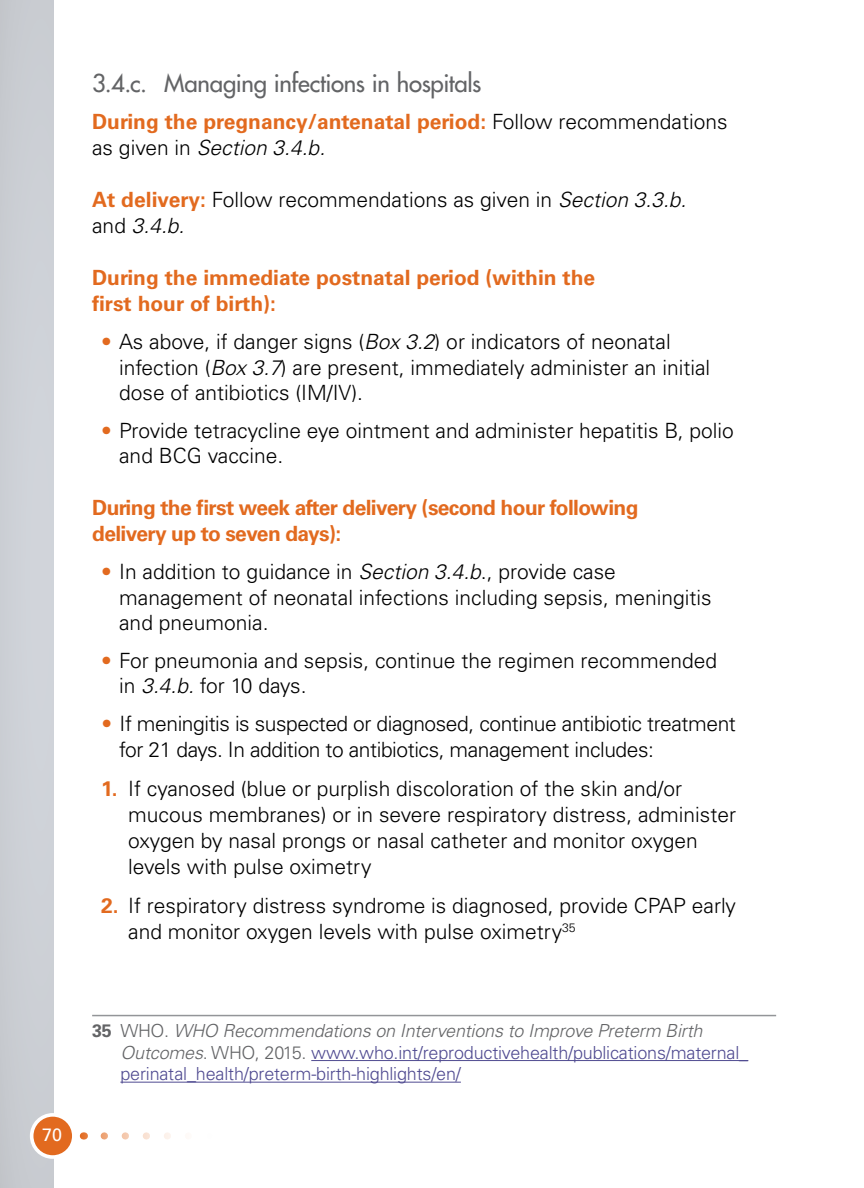
<style>
.page{position:relative;width:864px;height:1188px;background:#fff}
.page>*{position:absolute;margin:0;border:0;box-sizing:border-box;transform-origin:0 0}
.t1{font:500 24px "Futura Std";letter-spacing:-.015em;color:#636466}
.t2{font:300 21px/25.2px "Univers LT Std";color:#000}
.t3{font:700 21px/26px "Univers LT Std";color:#e26a1f}
.t4{font:300 21px/26px "Univers LT Std";letter-spacing:-.02em;color:#000}
.t5{font:700 21px/26px "Univers LT Std";letter-spacing:-.03em;color:#e26a1f}
.t6{font:300 18px/21.6px "Univers LT Std";letter-spacing:-.01em;color:#504b91}
.t7{font:18px "Univers LT Std";color:#fff}
.s1{font-weight:300;color:#000}
.s2{font-weight:300;font-style:italic;color:#000}
.s3{font-weight:700;color:#e26a1f}
.s4{font-style:italic}
.s5{font-weight:700;color:#636466}
.s6{color:#636466}
.s7{font-style:italic;color:#636466}
</style>
<div class="page">
<div style="left:0;top:0;width:53px;height:1188px;background:#ccd0d5"></div>
<div style="left:32px;top:1115px;width:42px;height:42px;background:#e26a1f;border-radius:50%"></div>
<div style="left:30px;top:1113px;width:46px;height:46px;border:4px solid #fff;border-radius:50%"></div>
<svg style="left:104px;top:1132px;width:67px;height:8px"></svg>
<hr style="left:92px;top:1015px;width:684px;height:1px;background:#939598">
<hr style="left:311px;top:1060px;width:437px;height:1px;background:#504b91">
<hr style="left:120px;top:1082px;width:341px;height:1px;background:#504b91">
<p class="t1" style="left:92px;top:68px;width:391px">3.4.c. Managing infections in hospitals</p>
<p class="t3" style="left:92px;top:109px;width:637px">During the pregnancy/antenatal period: <span class="s1">Follow recommendations as given in</span> <span class="s2">Section 3.4.b.</span></p>
<p class="t2" style="left:92px;top:187px;width:596px;line-height:26px"><span class="s3">At delivery:</span> Follow recommendations as given in <span class="s4">Section 3.3.b. </span>and <span class="s4">3.4.b.</span></p>
<p class="t3" style="left:92px;top:265px;width:505px">During the immediate postnatal period (within the first hour of birth):</p>
<p class="t2" style="left:119px;top:329px;width:593px;text-indent:-16px"><span class="s3">•</span> As above, if danger signs (<span class="s4">Box 3.2</span>) or indicators of neonatal infection (<span class="s4">Box 3.7</span>) are present, immediately administer an initial dose of antibiotics (IM/IV).</p>
<p class="t2" style="left:119px;top:418px;width:616px;text-indent:-16px"><span class="s3">•</span> Provide tetracycline eye ointment and administer hepatitis B, polio and BCG vaccine.</p>
<p class="t5" style="left:92px;top:495px;width:548px">During the first week after delivery (second hour following delivery up to seven days):</p>
<p class="t2" style="left:119px;top:559px;width:594px;text-indent:-16px"><span class="s3">•</span> In addition to guidance in <span class="s4">Section 3.4.b</span>., provide case management of neonatal infections including sepsis, meningitis and pneumonia.</p>
<p class="t2" style="left:119px;top:648px;width:599px;text-indent:-16px"><span class="s3">•</span> For pneumonia and sepsis, continue the regimen recommended in <span class="s4">3.4.b.</span> for 10 days.</p>
<p class="t4" style="left:119px;top:711px;width:618px;text-indent:-16px"><span class="s3">•</span> If meningitis is suspected or diagnosed, continue antibiotic treatment for 21 days. In addition to antibiotics, management includes:</p>
<p class="t2" style="left:128px;top:776px;width:609px;line-height:26px;text-indent:-27px"><span class="s3">1.</span> If cyanosed (blue or purplish discoloration of the skin and/or mucous membranes) or in severe respiratory distress, administer oxygen by nasal prongs or nasal catheter and monitor oxygen levels with pulse oximetry</p>
<p class="t2" style="left:128px;top:893px;width:609px;line-height:26px;text-indent:-27px"><span class="s3">2.</span> If respiratory distress syndrome is diagnosed, provide CPAP early and monitor oxygen levels with pulse oximetry<sup>35</sup></p>
<p class="t7" style="left:42px;top:1124px;width:22px">70</p>
<p class="t6" style="left:120px;top:1020px;width:629px;text-indent:-28px"><span class="s5">35</span> <span class="s6">WHO.</span> <span class="s7">WHO Recommendations on Interventions to Improve Preterm Birth<br>Outcomes</span><span class="s6">. WHO, 2015.</span> www.who.int/reproductivehealth/publications/maternal_ perinatal_health/preterm-birth-highlights/en/</p>
</div>
